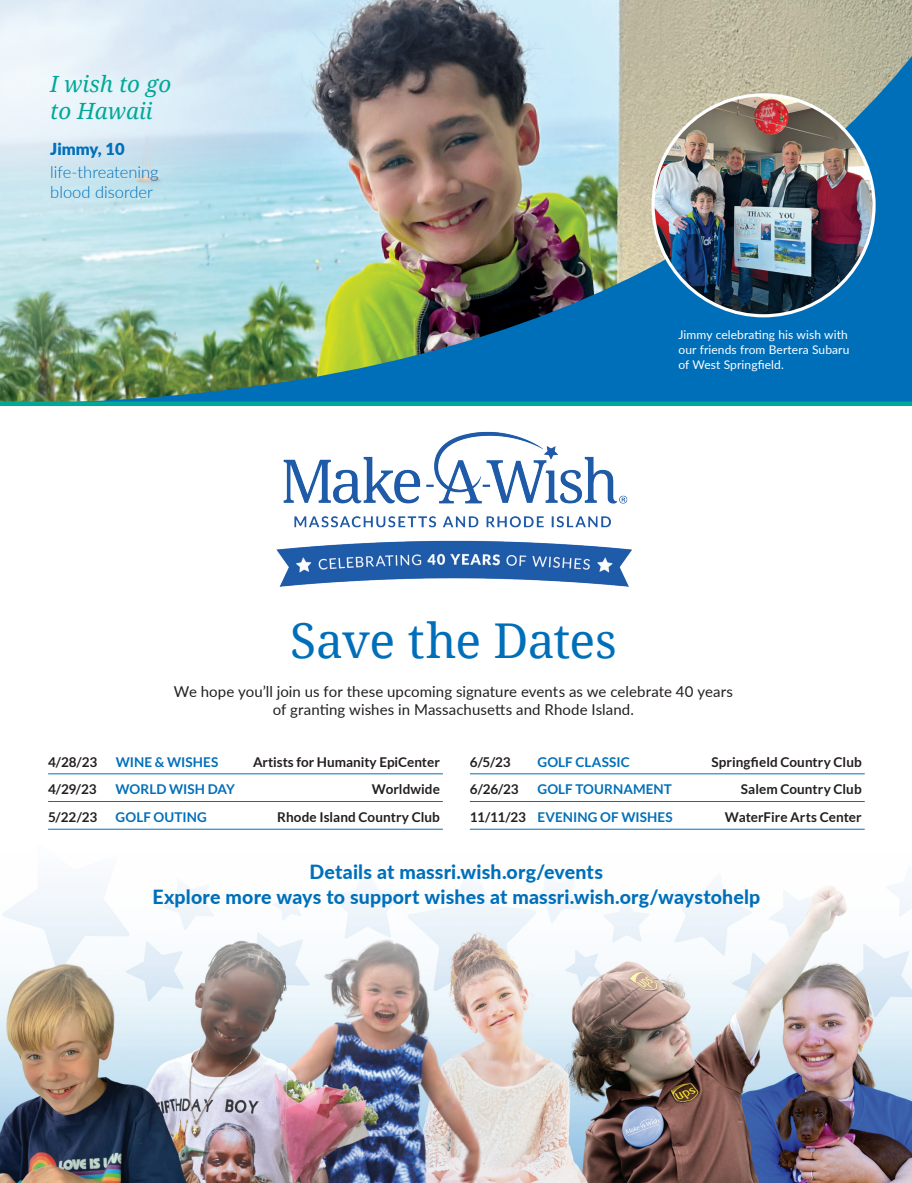
<style>
.page{position:relative;width:912px;height:1183px;background:#fff}
.page>*{position:absolute;margin:0;border:0;box-sizing:border-box;transform-origin:0 0}
.t1{font:48px "Droid Serif";letter-spacing:-.015em;color:#006fba}
.t2{font:italic 22.35px/26.8px "Droid Serif";color:#00a897}
.t3{font:800 19.5px/25.5px "Lato";letter-spacing:.01em;color:#006fba;text-align:center}
.t4{font:300 16.5px/20.2px "Lato";color:#006fba}
.t5{font:900 16.5px "Lato";color:#006fba}
.t6{font:15px/18.8px "Lato";letter-spacing:.005em;color:#231f20;text-align:center}
.t7{font:700 13.5px "Lato";color:#231f20}
.t8{font:700 13.5px "Lato";letter-spacing:.005em;color:#006fba}
.t9{font:12px/15px "Lato";letter-spacing:.01em;color:#fff}
.s1{color:#231f20}
</style>
<div class="page">
<img style="left:0;top:882px;width:911px;height:300px">
<img style="left:276px;top:431px;width:356px;height:156px">
<hr style="left:48px;top:773px;width:395px;height:1px;background:#006fba">
<hr style="left:48px;top:801px;width:395px;height:1px;background:#006fba">
<hr style="left:48px;top:828px;width:395px;height:1px;background:#006fba">
<hr style="left:470px;top:773px;width:394px;height:1px;background:#006fba">
<hr style="left:470px;top:801px;width:394px;height:1px;background:#006fba">
<hr style="left:470px;top:828px;width:394px;height:1px;background:#006fba">
<img style="left:0;top:0;width:911px;height:401px">
<img style="left:653px;top:95px;width:220px;height:221px;border-radius:110px">
<div style="left:0;top:401px;width:911px;height:5px;background:#00a897"></div>
<h2 class="t2" style="left:50px;top:70px;width:122px">I wish to go to Hawaii</h2>
<p class="t5" style="left:50px;top:136px;width:76px">Jimmy, 10</p>
<p class="t4" style="left:50px;top:161px;width:110px">life-threatening blood disorder</p>
<p class="t9" style="left:678px;top:327px;width:172px">Jimmy celebrating his wish with our friends from Bertera Subaru of West Springfield.</p>
<h1 class="t1" style="left:290px;top:607px;width:328px">Save the Dates</h1>
<p class="t6" style="left:174px;top:681px;width:560px">We hope you’ll join us for these upcoming signature events as we celebrate 40 years of granting wishes in Massachusetts and Rhode Island.</p>
<p class="t7" style="left:48px;top:754px;width:51px">4/28/23</p>
<p class="t8" style="left:116px;top:754px;width:104px">WINE &amp; WISHES</p>
<p class="t7" style="left:253px;top:754px;width:188px">Artists for Humanity EpiCenter</p>
<p class="t7" style="left:48px;top:781px;width:50px">4/29/23</p>
<p class="t8" style="left:116px;top:781px;width:121px">WORLD WISH DAY</p>
<p class="t7" style="left:372px;top:781px;width:69px">Worldwide</p>
<p class="t7" style="left:48px;top:809px;width:51px">5/22/23</p>
<p class="t8" style="left:116px;top:809px;width:93px">GOLF OUTING</p>
<p class="t7" style="left:277px;top:809px;width:164px">Rhode Island Country Club</p>
<p class="t7" style="left:470px;top:754px;width:42px">6/5/23</p>
<p class="t8" style="left:537px;top:754px;width:94px">GOLF CLASSIC</p>
<p class="t7" style="left:711px;top:754px;width:152px">Springfield Country Club</p>
<p class="t7" style="left:470px;top:781px;width:50px">6/26/23</p>
<p class="t8" style="left:537px;top:781px;width:136px">GOLF TOURNAMENT</p>
<p class="t7" style="left:740px;top:781px;width:122px">Salem Country Club</p>
<p class="t8" style="left:470px;top:809px;width:204px"><span class="s1">11/11/23</span> EVENING OF WISHES</p>
<p class="t7" style="left:724px;top:809px;width:138px">WaterFire Arts Center</p>
<h3 class="t3" style="left:152px;top:858px;width:609px">Details at massri.wish.org/events<br>Explore more ways to support wishes at massri.wish.org/waystohelp</h3>
</div>
